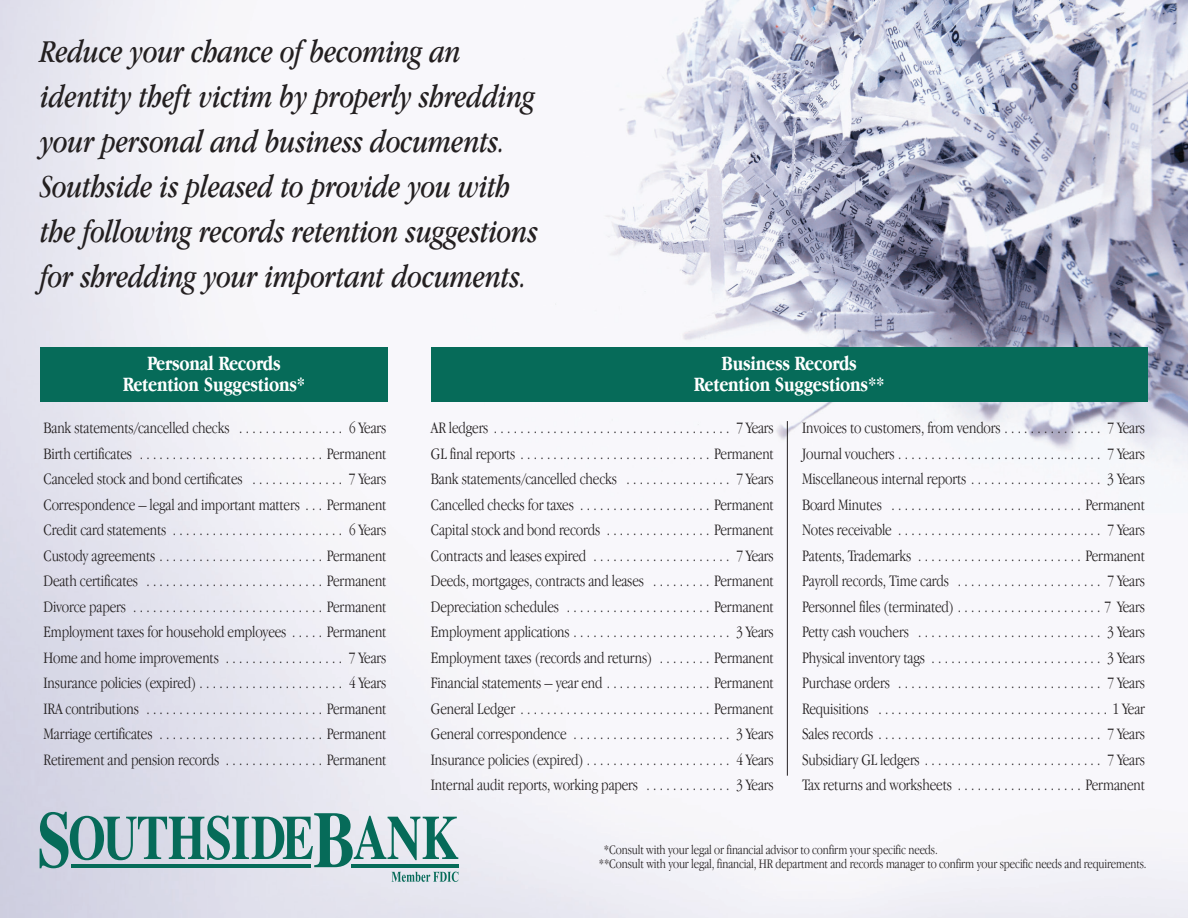
<style>
.page{position:relative;width:1188px;height:918px;background:#fff}
.page>*{position:absolute;margin:0;border:0;box-sizing:border-box;transform-origin:0 0}
.t1{font:italic 33px/45px "Garamond Cond";letter-spacing:-.005em;color:#231f20}
.t2{font:700 21px/21px "Garamond Cond";letter-spacing:-.01em;color:#fff;text-align:center}
.t3{font:300 16.5px/25.5px "Garamond Cond";letter-spacing:-.01em;color:#231f20;text-align:justify}
.t4{font:300 13.5px/14.2px "Garamond Cond";letter-spacing:-.01em;color:#231f20}
</style>
<div class="page">
<img style="left:0;top:0;width:1188px;height:918px">
<hr style="left:351px;top:864px;width:108px;height:4px;background:#066b59">
<hr style="left:787px;top:421px;width:1px;height:355px;background:#231f20">
<div style="left:40px;top:347px;width:348px;height:55px;background:#066b59"></div>
<div style="left:431px;top:347px;width:717px;height:55px;background:#066b59"></div>
<svg style="left:40px;top:812px;width:418px;height:70px;background:#97b9bb"></svg>
<h1 class="t1" style="left:40px;top:29px;width:499px">Reduce your chance of becoming an identity theft victim by properly shredding your personal and business documents.<br>Southside is pleased to provide you with the following records retention suggestions for shredding your important documents.</h1>
<p class="t2" style="left:123px;top:353px;width:184px">Personal Records<br>Retention Suggestions*</p>
<p class="t2" style="left:694px;top:353px;width:192px">Business Records<br>Retention Suggestions**</p>
<p class="t3" style="left:44px;top:415px;width:344px">Bank statements/cancelled checks . . . . . . . . . . . . . . . . 6 Years Birth certificates . . . . . . . . . . . . . . . . . . . . . . . . . . . . Permanent Canceled stock and bond certificates . . . . . . . . . . . . . . 7 Years Correspondence – legal and important matters . . . Permanent Credit card statements . . . . . . . . . . . . . . . . . . . . . . . . . . 6 Years Custody agreements . . . . . . . . . . . . . . . . . . . . . . . . . Permanent Death certificates . . . . . . . . . . . . . . . . . . . . . . . . . . . Permanent Divorce papers . . . . . . . . . . . . . . . . . . . . . . . . . . . . . Permanent Employment taxes for household employees . . . . . Permanent Home and home improvements . . . . . . . . . . . . . . . . . . 7 Years Insurance policies (expired) . . . . . . . . . . . . . . . . . . . . . . 4 Years IRA contributions . . . . . . . . . . . . . . . . . . . . . . . . . . . Permanent Marriage certificates . . . . . . . . . . . . . . . . . . . . . . . . . Permanent Retirement and pension records . . . . . . . . . . . . . . . Permanent</p>
<p class="t3" style="left:431px;top:415px;width:344px">AR ledgers . . . . . . . . . . . . . . . . . . . . . . . . . . . . . . . . . . . . 7 Years GL final reports . . . . . . . . . . . . . . . . . . . . . . . . . . . . . Permanent Bank statements/cancelled checks . . . . . . . . . . . . . . . . 7 Years Cancelled checks for taxes . . . . . . . . . . . . . . . . . . . . Permanent Capital stock and bond records . . . . . . . . . . . . . . . . Permanent Contracts and leases expired . . . . . . . . . . . . . . . . . . . . . 7 Years Deeds, mortgages, contracts and leases . . . . . . . . . Permanent Depreciation schedules . . . . . . . . . . . . . . . . . . . . . . Permanent Employment applications . . . . . . . . . . . . . . . . . . . . . . . . 3 Years Employment taxes (records and returns) . . . . . . . . Permanent Financial statements – year end . . . . . . . . . . . . . . . . Permanent General Ledger . . . . . . . . . . . . . . . . . . . . . . . . . . . . . Permanent General correspondence . . . . . . . . . . . . . . . . . . . . . . . . 3 Years Insurance policies (expired) . . . . . . . . . . . . . . . . . . . . . . 4 Years Internal audit reports, working papers . . . . . . . . . . . . . 3 Years</p>
<p class="t3" style="left:802px;top:415px;width:344px">Invoices to customers, from vendors . . . . . . . . . . . . . . . 7 Years Journal vouchers . . . . . . . . . . . . . . . . . . . . . . . . . . . . . . . 7 Years Miscellaneous internal reports . . . . . . . . . . . . . . . . . . . . 3 Years Board Minutes . . . . . . . . . . . . . . . . . . . . . . . . . . . . . Permanent Notes receivable . . . . . . . . . . . . . . . . . . . . . . . . . . . . . . . 7 Years Patents, Trademarks . . . . . . . . . . . . . . . . . . . . . . . . . Permanent Payroll records, Time cards . . . . . . . . . . . . . . . . . . . . . . 7 Years Personnel files (terminated) . . . . . . . . . . . . . . . . . . . . . . 7 Years Petty cash vouchers . . . . . . . . . . . . . . . . . . . . . . . . . . . . 3 Years Physical inventory tags . . . . . . . . . . . . . . . . . . . . . . . . . . 3 Years Purchase orders . . . . . . . . . . . . . . . . . . . . . . . . . . . . . . . 7 Years Requisitions . . . . . . . . . . . . . . . . . . . . . . . . . . . . . . . . . . . 1 Year Sales records . . . . . . . . . . . . . . . . . . . . . . . . . . . . . . . . . . 7 Years Subsidiary GL ledgers . . . . . . . . . . . . . . . . . . . . . . . . . . . 7 Years Tax returns and worksheets . . . . . . . . . . . . . . . . . . . Permanent</p>
<p class="t4" style="left:599px;top:843px;width:549px;text-indent:5px">*Consult with your legal or financial advisor to confirm your specific needs.<br>**Consult with your legal, financial, HR department and records manager to confirm your specific needs and requirements.</p>
</div>
